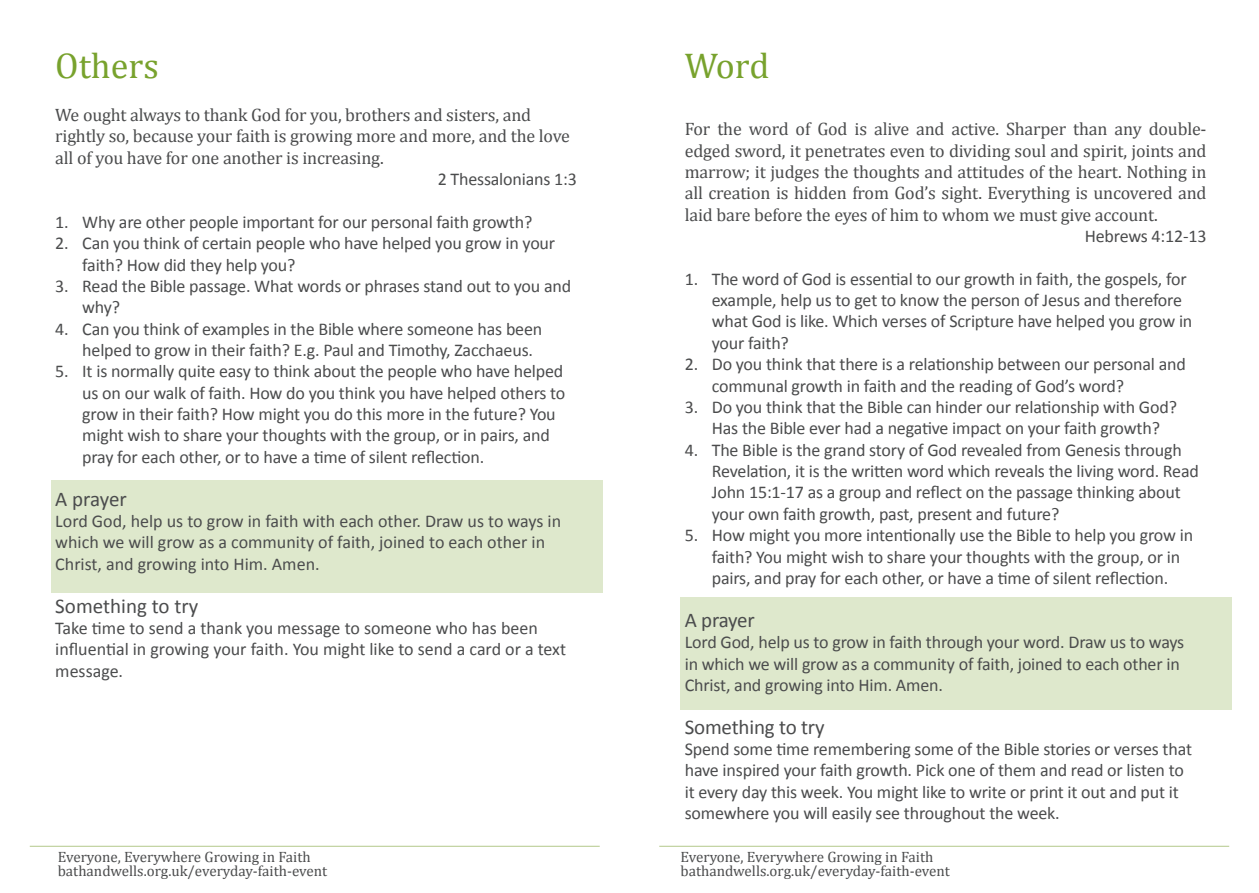
<style>
.page{position:relative;width:1259px;height:893px;background:#fff}
.page>*{position:absolute;margin:0;border:0;box-sizing:border-box;transform-origin:0 0}
.t1{font:36px "Cambria";color:#78a22d}
.t2{font:21px "Calibri";letter-spacing:-.01em;color:#4b4c4d}
.t3{font:18px/21.3px "Calibri";letter-spacing:-.01em;color:#4b4c4d}
.t4{font:18px/21.3px "Cambria";letter-spacing:-.01em;color:#4b4c4d}
.t5{font:15px/14.2px "Cambria";color:#4b4c4d}
</style>
<div class="page">
<div style="left:51px;top:481px;width:551px;height:112px;background:#dee8cc"></div>
<hr style="left:30px;top:846px;width:570px;height:1px;background:#b4c88b">
<div style="left:680px;top:598px;width:551px;height:112px;background:#dee8cc"></div>
<hr style="left:659px;top:846px;width:570px;height:1px;background:#b4c88b">
<h1 class="t1" style="left:55px;top:45px;width:105px">Others</h1>
<p class="t4" style="left:55px;top:104px;width:516px">We ought always to thank God for you, brothers and sisters, and rightly so, because your faith is growing more and more, and the love all of you have for one another is increasing.</p>
<p class="t3" style="left:438px;top:168px;width:141px">2 Thessalonians 1:3</p>
<p class="t3" style="left:55px;top:211px;width:479px">1. Why are other people important for our personal faith growth?</p>
<p class="t3" style="left:82px;top:233px;width:474px;text-indent:-27px">2. Can you think of certain people who have helped you grow in your faith? How did they help you?</p>
<p class="t3" style="left:82px;top:275px;width:490px;text-indent:-27px">3. Read the Bible passage. What words or phrases stand out to you and why?</p>
<p class="t3" style="left:82px;top:318px;width:461px;text-indent:-27px">4. Can you think of examples in the Bible where someone has been helped to grow in their faith? E.g. Paul and Timothy, Zacchaeus.</p>
<p class="t3" style="left:82px;top:361px;width:484px;text-indent:-27px">5. It is normally quite easy to think about the people who have helped us on our walk of faith. How do you think you have helped others to grow in their faith? How might you do this more in the future? You might wish to share your thoughts with the group, or in pairs, and pray for each other, or to have a time of silent reflection.</p>
<p class="t2" style="left:55px;top:485px;width:73px">A prayer</p>
<p class="t3" style="left:55px;top:510px;width:507px">Lord God, help us to grow in faith with each other. Draw us to ways in which we will grow as a community of faith, joined to each other in<br>Christ, and growing into Him. Amen.</p>
<p class="t2" style="left:55px;top:592px;width:145px">Something to try</p>
<p class="t3" style="left:55px;top:617px;width:512px">Take time to send a thank you message to someone who has been influential in growing your faith. You might like to send a card or a text message.</p>
<p class="t5" style="left:58px;top:850px;width:271px">Everyone, Everywhere Growing in Faith bathandwells.org.uk/everyday-faith-event</p>
<h1 class="t1" style="left:685px;top:45px;width:86px">Word</h1>
<p class="t4" style="left:685px;top:118px;width:523px;text-align:justify">For the word of God is alive and active. Sharper than any double&shy;edged sword, it penetrates even to dividing soul and spirit, joints and marrow; it judges the thoughts and attitudes of the heart. Nothing in all creation is hidden from God’s sight. Everything is uncovered and laid bare before the eyes of him to whom we must give account.</p>
<p class="t3" style="left:1084px;top:225px;width:123px">Hebrews 4:12-13</p>
<p class="t3" style="left:712px;top:268px;width:482px;text-indent:-27px">1. The word of God is essential to our growth in faith, the gospels, for example, help us to get to know the person of Jesus and therefore what God is like. Which verses of Scripture have helped you grow in your faith?</p>
<p class="t3" style="left:712px;top:354px;width:475px;text-indent:-27px">2. Do you think that there is a relationship between our personal and communal growth in faith and the reading of God’s word?</p>
<p class="t3" style="left:685px;top:396px;width:494px;text-align:center">3. Do you think that the Bible can hinder our relationship with God?<br>Has the Bible ever had a negative impact on your faith growth?</p>
<p class="t3" style="left:712px;top:439px;width:488px;text-indent:-27px">4. The Bible is the grand story of God revealed from Genesis through Revelation, it is the written word which reveals the living word. Read John 15:1-17 as a group and reflect on the passage thinking about your own faith growth, past, present and future?</p>
<p class="t3" style="left:712px;top:525px;width:483px;text-indent:-27px">5. How might you more intentionally use the Bible to help you grow in faith? You might wish to share your thoughts with the group, or in pairs, and pray for each other, or have a time of silent reflection.</p>
<p class="t2" style="left:685px;top:607px;width:72px">A prayer</p>
<p class="t3" style="left:685px;top:632px;width:501px">Lord God, help us to grow in faith through your word. Draw us to ways in which we will grow as a community of faith, joined to each other in<br>Christ, and growing into Him. Amen.</p>
<p class="t2" style="left:685px;top:713px;width:141px">Something to try</p>
<p class="t3" style="left:685px;top:738px;width:509px">Spend some time remembering some of the Bible stories or verses that have inspired your faith growth. Pick one of them and read or listen to it every day this week. You might like to write or print it out and put it somewhere you will easily see throughout the week.</p>
<p class="t5" style="left:680px;top:850px;width:271px">Everyone, Everywhere Growing in Faith bathandwells.org.uk/everyday-faith-event</p>
</div>
